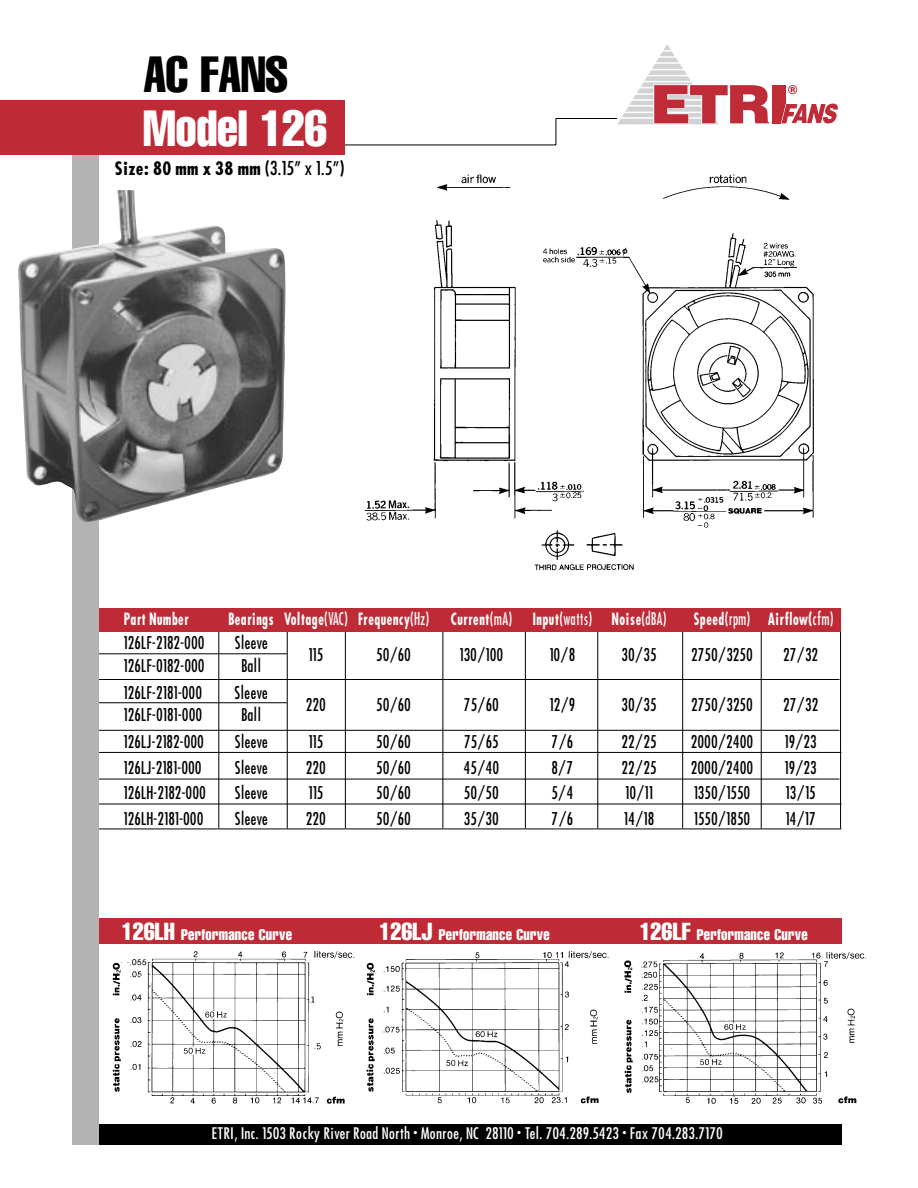
<style>
.page{position:relative;width:918px;height:1188px;background:#fff}
.page>*{position:absolute;margin:0;border:0;box-sizing:border-box;transform-origin:0 0}
.t1{font:extra-condensed 49.5px "Helvetica";letter-spacing:-.01em;color:#fff}
.t2{font:extra-condensed 49.5px "Helvetica";letter-spacing:-.01em;color:#000}
.t3{font:700 18px "Futura Cond";letter-spacing:-.01em;color:#000}
.t4{font:16.5px "Futura Cond Demi";color:#000;scale:.91 1}
.t5{font:700 16.5px "Futura Cond";letter-spacing:.005em;color:#fff;scale:.8 1}
.t6{font:15px "Futura Cond Demi";color:#fff}
.t7{font:extra-condensed 15px "Helvetica";letter-spacing:.015em;color:#fff}
.s1{font-family:"Futura Cond Demi";font-weight:400}
.s2{font-size:24px}
</style>
<div class="page">
<div style="left:95px;top:1124px;width:747px;height:20px;background:#000"></div>
<hr style="left:345px;top:622px;width:1px;height:206px;background:#000">
<hr style="left:442px;top:622px;width:1px;height:206px;background:#000">
<hr style="left:525px;top:622px;width:1px;height:206px;background:#000">
<hr style="left:597px;top:622px;width:1px;height:206px;background:#000">
<hr style="left:682px;top:622px;width:1px;height:206px;background:#000">
<hr style="left:761px;top:622px;width:1px;height:206px;background:#000">
<hr style="left:840px;top:609px;width:1px;height:219px;background:#000">
<hr style="left:287px;top:622px;width:1px;height:206px;background:#000">
<hr style="left:218px;top:622px;width:1px;height:206px;background:#000">
<div style="left:82px;top:608px;width:759px;height:24px;background:#be2b36"></div>
<img style="left:112px;top:949px;width:243px;height:155px">
<img style="left:366px;top:951px;width:243px;height:153px">
<img style="left:624px;top:951px;width:243px;height:153px">
<div style="left:93px;top:919px;width:749px;height:25px;background:#be2b36"></div>
<svg style="left:617px;top:44px;width:152px;height:81px"></svg>
<div style="left:772px;top:85px;width:14px;height:38px;background:#bf2b37"></div>
<svg style="left:788px;top:85px;width:9px;height:9px"></svg>
<svg style="left:780px;top:103px;width:58px;height:21px"></svg>
<img style="left:364px;top:174px;width:450px;height:397px">
<hr style="left:87px;top:653px;width:200px;height:1px;background:#000">
<hr style="left:87px;top:702px;width:200px;height:1px;background:#000">
<hr style="left:87px;top:752px;width:755px;height:1px;background:#000">
<hr style="left:87px;top:804px;width:755px;height:1px;background:#000">
<hr style="left:87px;top:829px;width:755px;height:1px;background:#000">
<hr style="left:87px;top:779px;width:752px;height:1px;background:#000">
<hr style="left:87px;top:730px;width:752px;height:1px;background:#000">
<hr style="left:87px;top:679px;width:752px;height:1px;background:#000">
<hr style="left:556px;top:118px;width:61px;height:1px;background:#000">
<svg style="left:556px;top:119px;width:1px;height:26px"></svg>
<hr style="left:288px;top:145px;width:268px;height:1px;background:#000">
<div style="left:72px;top:148px;width:27px;height:996px;background:#b3b3b3"></div>
<img style="left:18px;top:190px;width:268px;height:332px">
<div style="left:0;top:100px;width:345px;height:54px;background:#be2b36"></div>
<h1 class="t2" style="left:143px;top:56px;width:146px">AC FANS</h1>
<h1 class="t1" style="left:143px;top:111px;width:186px">Model 126</h1>
<p class="t3" style="left:114px;top:162px;width:232px">Size: 80 mm x 38 mm <span class="s1">(3.15” x 1.5”)</span></p>
<p class="t5" style="left:124px;top:613px;width:83px">Part Number</p>
<p class="t5" style="left:228px;top:613px;width:253px">Bearings Voltage<span class="s1">(VAC)</span> Frequency<span class="s1">(Hz)</span></p>
<p class="t5" style="left:451px;top:613px;width:272px">Current<span class="s1">(mA)</span> Input<span class="s1">(watts)</span> Noise<span class="s1">(dBA)</span></p>
<p class="t5" style="left:694px;top:613px;width:176px">Speed<span class="s1">(rpm)</span> Airflow(<span class="s1">cfm)</span></p>
<p class="t4" style="left:124px;top:635px;width:90px">126LF-2182-000</p>
<p class="t4" style="left:234px;top:635px;width:38px">Sleeve</p>
<p class="t4" style="left:308px;top:647px;width:18px">115</p>
<p class="t4" style="left:376px;top:647px;width:40px">50/60</p>
<p class="t4" style="left:459px;top:647px;width:50px">130/100</p>
<p class="t4" style="left:549px;top:647px;width:30px">10/8</p>
<p class="t4" style="left:622px;top:647px;width:40px">30/35</p>
<p class="t4" style="left:691px;top:647px;width:69px">2750/3250</p>
<p class="t4" style="left:783px;top:647px;width:40px">27/32</p>
<p class="t4" style="left:124px;top:658px;width:91px">126LF-0182-000</p>
<p class="t4" style="left:241px;top:658px;width:23px">Ball</p>
<p class="t4" style="left:124px;top:685px;width:88px">126LF-2181-000</p>
<p class="t4" style="left:234px;top:685px;width:38px">Sleeve</p>
<p class="t4" style="left:306px;top:697px;width:23px">220</p>
<p class="t4" style="left:376px;top:697px;width:40px">50/60</p>
<p class="t4" style="left:464px;top:697px;width:40px">75/60</p>
<p class="t4" style="left:550px;top:697px;width:30px">12/9</p>
<p class="t4" style="left:622px;top:697px;width:40px">30/35</p>
<p class="t4" style="left:691px;top:697px;width:69px">2750/3250</p>
<p class="t4" style="left:783px;top:697px;width:40px">27/32</p>
<p class="t4" style="left:124px;top:707px;width:88px">126LF-0181-000</p>
<p class="t4" style="left:241px;top:707px;width:23px">Ball</p>
<p class="t4" style="left:124px;top:734px;width:90px">126LJ-2182-000</p>
<p class="t4" style="left:234px;top:734px;width:38px">Sleeve</p>
<p class="t4" style="left:308px;top:734px;width:18px">115</p>
<p class="t4" style="left:376px;top:734px;width:40px">50/60</p>
<p class="t4" style="left:464px;top:734px;width:40px">75/65</p>
<p class="t4" style="left:552px;top:734px;width:25px">7/6</p>
<p class="t4" style="left:622px;top:734px;width:40px">22/25</p>
<p class="t4" style="left:691px;top:734px;width:70px">2000/2400</p>
<p class="t4" style="left:785px;top:734px;width:37px">19/23</p>
<p class="t4" style="left:124px;top:760px;width:87px">126LJ-2181-000</p>
<p class="t4" style="left:234px;top:760px;width:38px">Sleeve</p>
<p class="t4" style="left:306px;top:760px;width:23px">220</p>
<p class="t4" style="left:376px;top:760px;width:40px">50/60</p>
<p class="t4" style="left:464px;top:760px;width:41px">45/40</p>
<p class="t4" style="left:552px;top:760px;width:25px">8/7</p>
<p class="t4" style="left:622px;top:760px;width:40px">22/25</p>
<p class="t4" style="left:691px;top:760px;width:70px">2000/2400</p>
<p class="t4" style="left:785px;top:760px;width:37px">19/23</p>
<p class="t4" style="left:124px;top:785px;width:92px">126LH-2182-000</p>
<p class="t4" style="left:234px;top:785px;width:38px">Sleeve</p>
<p class="t4" style="left:308px;top:785px;width:18px">115</p>
<p class="t4" style="left:376px;top:785px;width:40px">50/60</p>
<p class="t4" style="left:464px;top:785px;width:40px">50/50</p>
<p class="t4" style="left:551px;top:785px;width:26px">5/4</p>
<p class="t4" style="left:625px;top:785px;width:32px">10/11</p>
<p class="t4" style="left:694px;top:785px;width:64px">1350/1550</p>
<p class="t4" style="left:786px;top:785px;width:35px">13/15</p>
<p class="t4" style="left:124px;top:811px;width:89px">126LH-2181-000</p>
<p class="t4" style="left:234px;top:811px;width:38px">Sleeve</p>
<p class="t4" style="left:306px;top:811px;width:23px">220</p>
<p class="t4" style="left:376px;top:811px;width:40px">50/60</p>
<p class="t4" style="left:464px;top:811px;width:40px">35/30</p>
<p class="t4" style="left:552px;top:811px;width:25px">7/6</p>
<p class="t4" style="left:624px;top:811px;width:35px">14/18</p>
<p class="t4" style="left:694px;top:811px;width:64px">1550/1850</p>
<p class="t4" style="left:785px;top:811px;width:35px">14/17</p>
<p class="t7" style="left:122px;top:929px;width:172px"><span class="s2">126LH</span> Performance Curve</p>
<p class="t7" style="left:379px;top:929px;width:172px"><span class="s2">126LJ</span> Performance Curve</p>
<p class="t7" style="left:639px;top:929px;width:170px"><span class="s2">126LF</span> Performance Curve</p>
<p class="t6" style="left:212px;top:1127px;width:513px">ETRI, Inc. 1503 Rocky River Road North • Monroe, NC 28110 • Tel. 704.289.5423 • Fax 704.283.7170</p>
</div>
